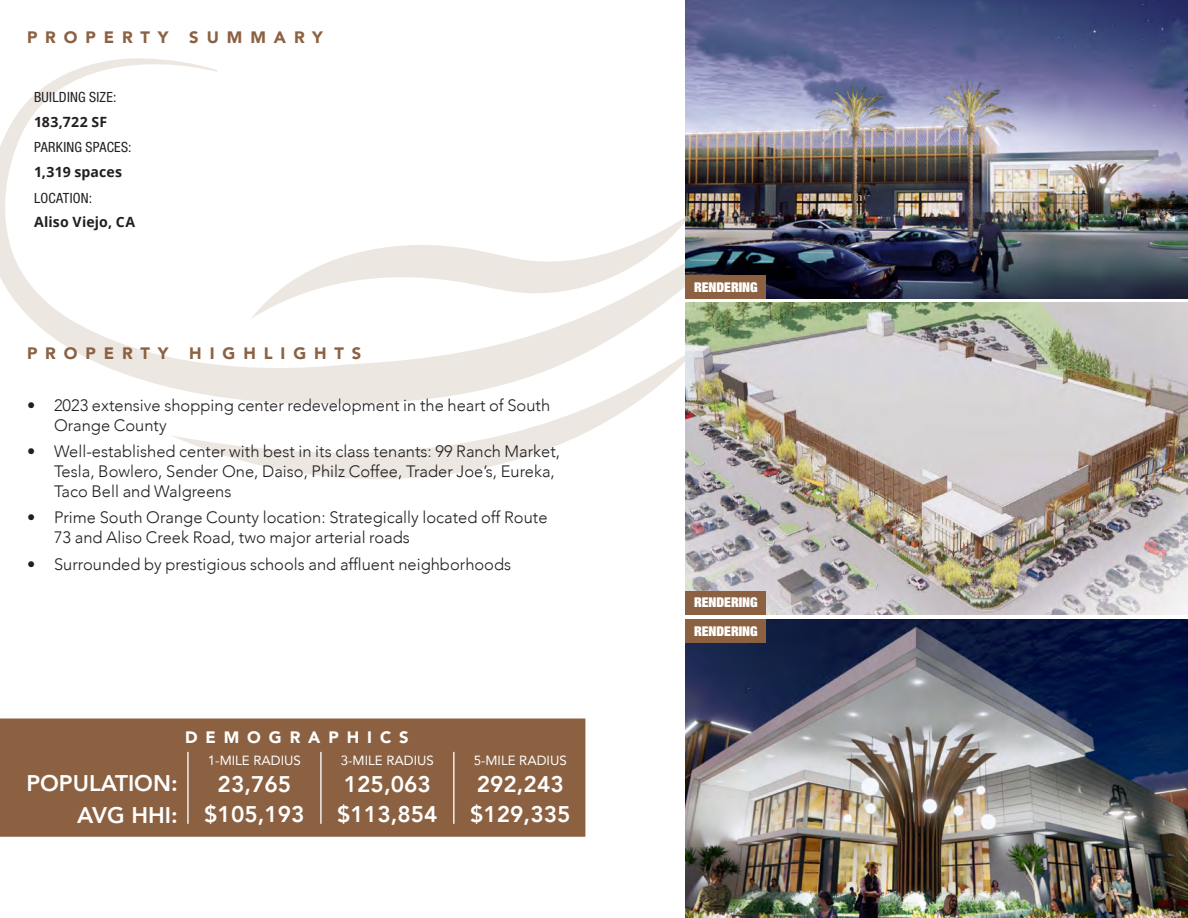
<style>
.page{position:relative;width:1188px;height:918px;background:#fff}
.page>*{position:absolute;margin:0;border:0;box-sizing:border-box;transform-origin:0 0}
.Specifications{font:800 22.65px "Avenir";color:#fff}
.t1{font:300 16.5px/19.8px "Avenir";color:#231f20}
.FINAL_PAGE_HEADERS{font:900 16.5px "Avenir";letter-spacing:.48em;color:#8b6142}
.FINAL_PAGE_HEADERS-2{font:900 16.5px "Avenir";letter-spacing:.48em;color:#fff}
.Tablebody{font:condensed 14.1px "Helvetica Neue";letter-spacing:.02em;color:#231f20}
.Tablebody-2{font:700 14.1px "Open Sans";letter-spacing:.01em;color:#231f20}
.t2{font:900 expanded 13.5px "Helvetica Neue";color:#fff}
.Specifications-2{font:13.35px "Avenir";color:#fff}
</style>
<div class="page">
<svg style="left:0;top:57px;width:686px;height:331px"></svg>
<svg style="left:171px;top:344px;width:515px;height:137px"></svg>
<svg style="left:251px;top:213px;width:435px;height:106px"></svg>
<div style="left:0;top:719px;width:585px;height:118px;background:#8b6142"></div>
<hr style="left:187px;top:752px;width:2px;height:72px;background:#fff">
<hr style="left:320px;top:752px;width:2px;height:72px;background:#fff">
<hr style="left:453px;top:752px;width:2px;height:72px;background:#fff">
<img style="left:686px;top:0;width:502px;height:299px">
<img style="left:686px;top:302px;width:502px;height:312px">
<img style="left:686px;top:619px;width:502px;height:299px">
<div style="left:686px;top:619px;width:80px;height:24px;background:#8b6142"></div>
<div style="left:686px;top:275px;width:80px;height:24px;background:#8b6142"></div>
<div style="left:686px;top:591px;width:80px;height:23px;background:#8b6142"></div>
<p class="FINAL_PAGE_HEADERS" style="left:27px;top:24px;width:143px">PROPERTY</p>
<p class="FINAL_PAGE_HEADERS" style="left:189px;top:24px;width:135px">SUMMARY</p>
<p class="Tablebody" style="left:34px;top:89px;width:84px">BUILDING SIZE:</p>
<p class="Tablebody-2" style="left:34px;top:112px;width:75px">183,722 SF</p>
<p class="Tablebody" style="left:34px;top:139px;width:99px">PARKING SPACES:</p>
<p class="Tablebody-2" style="left:34px;top:162px;width:90px">1,319 spaces</p>
<p class="Tablebody" style="left:34px;top:189px;width:60px">LOCATION:</p>
<p class="Tablebody-2" style="left:34px;top:212px;width:103px">Aliso Viejo, CA</p>
<p class="FINAL_PAGE_HEADERS" style="left:27px;top:339px;width:143px">PROPERTY</p>
<p class="FINAL_PAGE_HEADERS" style="left:189px;top:339px;width:174px">HIGHLIGHTS</p>
<p class="t1" style="left:54px;top:395px;width:498px;text-indent:-27px">• 2023 extensive shopping center redevelopment in the heart of South<br>Orange County</p>
<p class="t1" style="left:54px;top:442px;width:508px;text-indent:-27px">• Well-established center with best in its class tenants: 99 Ranch Market,<br>Tesla, Bowlero, Sender One, Daiso, Philz Coffee, Trader Joe’s, Eureka,<br>Taco Bell and Walgreens</p>
<p class="t1" style="left:54px;top:508px;width:495px;text-indent:-27px">• Prime South Orange County location: Strategically located off Route<br>73 and Aliso Creek Road, two major arterial roads</p>
<p class="t1" style="left:27px;top:554px;width:486px">• Surrounded by prestigious schools and affluent neighborhoods</p>
<p class="Specifications" style="left:26px;top:765px;width:153px">POPULATION:</p>
<p class="Specifications" style="left:77px;top:797px;width:102px">AVG HHI:</p>
<p class="FINAL_PAGE_HEADERS-2" style="left:185px;top:723px;width:225px">DEMOGRAPHICS</p>
<p class="Specifications-2" style="left:208px;top:750px;width:95px">1-MILE RADIUS</p>
<p class="Specifications" style="left:218px;top:767px;width:75px">23,765</p>
<p class="Specifications" style="left:204px;top:797px;width:102px">$105,193</p>
<p class="Specifications-2" style="left:341px;top:750px;width:95px">3-MILE RADIUS</p>
<p class="Specifications" style="left:344px;top:767px;width:88px">125,063</p>
<p class="Specifications" style="left:337px;top:797px;width:102px">$113,854</p>
<p class="Specifications-2" style="left:474px;top:750px;width:95px">5-MILE RADIUS</p>
<p class="Specifications" style="left:477px;top:767px;width:88px">292,243</p>
<p class="Specifications" style="left:470px;top:797px;width:102px">$129,335</p>
<p class="t2" style="left:694px;top:278px;width:65px">RENDERING</p>
<p class="t2" style="left:694px;top:594px;width:65px">RENDERING</p>
<p class="t2" style="left:694px;top:622px;width:65px">RENDERING</p>
</div>
